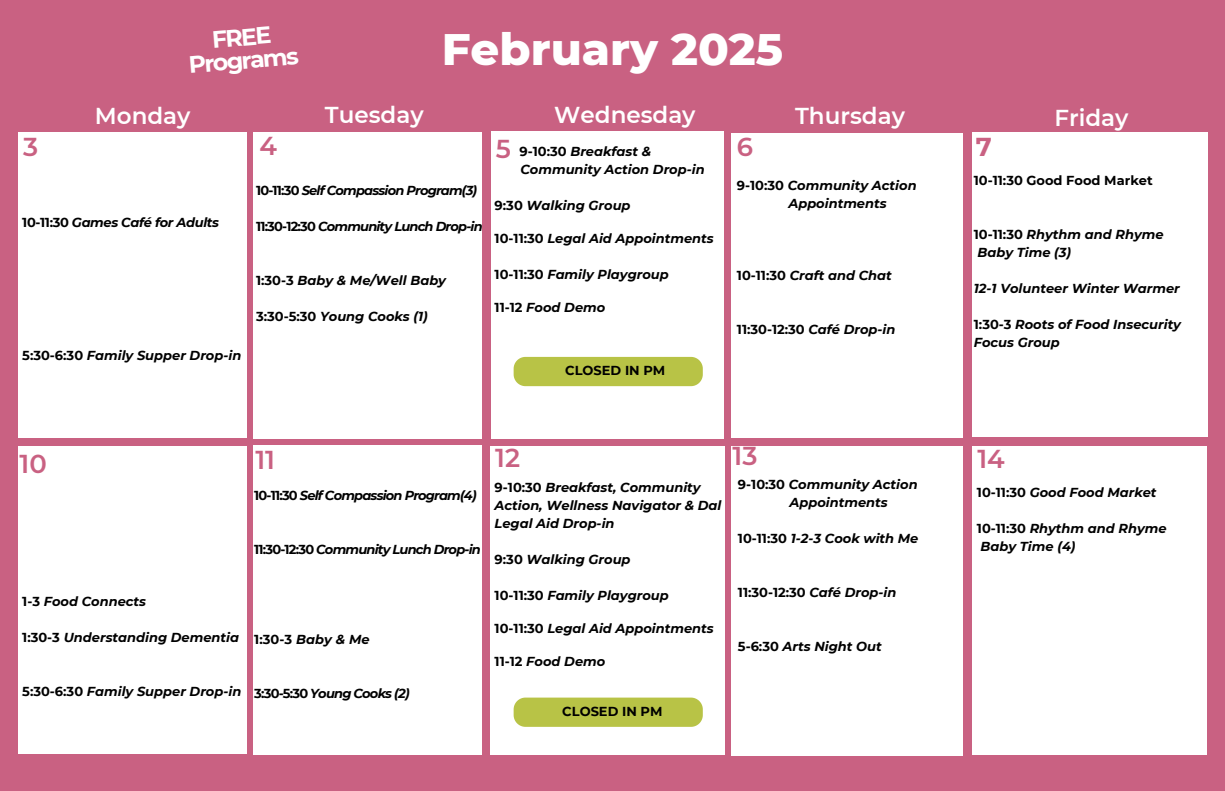
<style>
.page{position:relative;width:1225px;height:791px;background:#fff}
.page>*{position:absolute;margin:0;border:0;box-sizing:border-box;transform-origin:0 0}
.t1{font:800 45px "Montserrat";color:#fff}
.t2{font:600 25.9px "Montserrat";color:#c96182}
.t3{font:700 25.9px "Montserrat";color:#c96182}
.t4{font:700 23.7px/22.7px "Montserrat";color:#fff;text-align:center}
.t5{font:600 23px "Montserrat";color:#fff}
.t6{font:italic 600 14.6px "Montserrat";color:#000}
.t7{font:italic 700 13px/18px "Montserrat";color:#000}
.t8{font:italic 700 13px "Montserrat";letter-spacing:-.06em;color:#000}
.t9{font:700 13px "Montserrat";color:#000}
.t10{font:italic 700 13px "Montserrat";letter-spacing:-.025em;color:#000}
.s1{font-style:normal}
.s2{font-weight:700;font-style:normal}
.s3{font-style:italic}
</style>
<div class="page">
<div style="left:0;top:0;width:1225px;height:790px;background:#c96182"></div>
<div style="left:18px;top:446px;width:229px;height:308px;background:#fff"></div>
<div style="left:491px;top:132px;width:232px;height:306px;background:#fff"></div>
<div style="left:254px;top:445px;width:228px;height:309px;background:#fff"></div>
<div style="left:491px;top:446px;width:234px;height:309px;background:#fff"></div>
<div style="left:732px;top:446px;width:231px;height:309px;background:#fff"></div>
<div style="left:972px;top:446px;width:235px;height:309px;background:#fff"></div>
<div style="left:732px;top:133px;width:231px;height:304px;background:#fff"></div>
<div style="left:972px;top:133px;width:235px;height:304px;background:#fff"></div>
<div style="left:18px;top:132px;width:229px;height:305px;background:#fff"></div>
<div style="left:514px;top:697px;width:188px;height:29px;background:#b8c346"></div>
<div style="left:254px;top:132px;width:228px;height:306px;background:#fff"></div>
<div style="left:514px;top:357px;width:188px;height:29px;background:#b8c346"></div>
<p class="t4" style="left:186px;top:31px;width:112px;rotate:-5deg">FREE<br>Programs</p>
<h5 class="t1" style="left:442px;top:21px;width:343px">February 2025</h5>
<h5 class="t5" style="left:95px;top:102px;width:97px">Monday</h5>
<h5 class="t5" style="left:554px;top:101px;width:143px">Wednesday</h5>
<h5 class="t5" style="left:795px;top:102px;width:111px">Thursday</h5>
<h5 class="t5" style="left:1054px;top:104px;width:75px">Friday</h5>
<h2 class="t5" style="left:325px;top:101px;width:100px">Tuesday</h2>
<h5 class="t2" style="left:23px;top:130px;width:17px">3</h5>
<h5 class="t10" style="left:22px;top:214px;width:198px"><span class="s1">10-11:30</span> Games Café for Adults</h5>
<h5 class="t7" style="left:22px;top:346px;width:221px"><span class="s1">5:30-6:30</span> Family Supper Drop-in</h5>
<p class="t2" style="left:260px;top:130px;width:19px">4</p>
<p class="t2" style="left:496px;top:133px;width:17px">5</p>
<h4 class="t2" style="left:737px;top:130px;width:18px">6</h4>
<h5 class="t3" style="left:976px;top:130px;width:18px">7</h5>
<h5 class="t9" style="left:974px;top:172px;width:180px">10-11:30 Good Food Market</h5>
<h5 class="t7" style="left:519px;top:142px;width:187px"><span class="s1">9-10:30</span> Breakfast &amp;<br>Community Action Drop-in</h5>
<h2 class="t7" style="left:495px;top:196px;width:137px"><span class="s1">9:30</span> Walking Group</h2>
<p class="t7" style="left:495px;top:229px;width:221px"><span class="s1">10-11:30</span> Legal Aid Appointments</p>
<h3 class="t7" style="left:495px;top:265px;width:176px"><span class="s1">10-11:30</span> Family Playgroup</h3>
<h5 class="t7" style="left:495px;top:298px;width:112px"><span class="s1">11-12</span> Food Demo</h5>
<h2 class="t6" style="left:986px;top:171px;width:149px"><span class="s2">1:30-3</span> Meal Pick-Up</h2>
<h2 class="t7" style="left:788px;top:176px;width:130px;text-indent:-51px"><span class="s1">9-10:30</span> Community Action<br>Appointments</h2>
<p class="t8" style="left:256px;top:183px;width:223px"><span class="s1">10-11:30</span> Self Compassion Program(3)</p>
<h5 class="t8" style="left:256px;top:219px;width:228px"><span class="s1">11:30-12:30</span> Community Lunch Drop-in</h5>
<h5 class="t7" style="left:974px;top:225px;width:191px"><span class="s1">10-11:30</span> Rhythm and Rhyme<br>Baby Time (3)</h5>
<h5 class="t7" style="left:974px;top:279px;width:207px">12-1 Volunteer Winter Warmer</h5>
<h5 class="t7" style="left:974px;top:315px;width:209px"><span class="s1">1:30-3</span> Roots of Food Insecurity<br>Focus Group</h5>
<p class="t7" style="left:737px;top:266px;width:156px"><span class="s1">10-11:30</span> Craft and Chat</p>
<h5 class="t7" style="left:256px;top:272px;width:191px"><span class="s1">1:30-3</span> Baby &amp; Me/Well Baby</h5>
<h5 class="t7" style="left:256px;top:308px;width:173px"><span class="s1">3:30-5:30</span> Young Cooks (1)</h5>
<h5 class="t9" style="left:737px;top:321px;width:160px">11:30-12:30 <span class="s3">Café Drop-in</span></h5>
<h5 class="t9" style="left:565px;top:362px;width:102px">CLOSED IN PM</h5>
<h2 class="t2" style="left:20px;top:447px;width:29px">10</h2>
<h1 class="t2" style="left:255px;top:444px;width:21px">11</h1>
<h5 class="t8" style="left:254px;top:487px;width:224px"><span class="s1">10-11:30</span> Self Compassion Program(4)</h5>
<p class="t8" style="left:254px;top:541px;width:228px"><span class="s1">11:30-12:30</span> Community Lunch Drop-in</p>
<h2 class="t7" style="left:22px;top:592px;width:125px"><span class="s1">1-3</span> Food Connects</h2>
<p class="t7" style="left:22px;top:628px;width:218px"><span class="s1">1:30-3</span> Understanding Dementia</p>
<h5 class="t7" style="left:254px;top:630px;width:117px"><span class="s1">1:30-3</span> Baby &amp; Me</h5>
<p class="t7" style="left:22px;top:682px;width:221px"><span class="s1">5:30-6:30</span> Family Supper Drop-in</p>
<h5 class="t8" style="left:254px;top:685px;width:157px"><span class="s1">3:30-5:30</span> Young Cooks (2)</h5>
<h5 class="t2" style="left:495px;top:442px;width:26px">12</h5>
<p class="t2" style="left:732px;top:440px;width:26px">13</p>
<h5 class="t2" style="left:977px;top:442px;width:29px">14</h5>
<h4 class="t7" style="left:495px;top:478px;width:228px"><span class="s1">9-10:30</span> Breakfast, Community<br>Action, Wellness Navigator &amp; Dal<br>Legal Aid Drop-in</h4>
<h5 class="t7" style="left:495px;top:550px;width:137px"><span class="s1">9:30</span> Walking Group</h5>
<h5 class="t7" style="left:495px;top:586px;width:176px"><span class="s1">10-11:30</span> Family Playgroup</h5>
<h5 class="t7" style="left:495px;top:619px;width:221px"><span class="s1">10-11:30</span> Legal Aid Appointments</h5>
<h5 class="t7" style="left:495px;top:652px;width:112px"><span class="s1">11-12</span> Food Demo</h5>
<h5 class="t7" style="left:789px;top:475px;width:130px;text-indent:-51px"><span class="s1">9-10:30</span> Community Action<br>Appointments</h5>
<p class="t7" style="left:738px;top:529px;width:182px"><span class="s1">10-11:30</span> 1-2-3 Cook with Me</p>
<h5 class="t9" style="left:738px;top:584px;width:160px">11:30-12:30 <span class="s3">Café Drop-in</span></h5>
<h5 class="t7" style="left:738px;top:637px;width:145px"><span class="s1">5-6:30</span> Arts Night Out</h5>
<h5 class="t9" style="left:562px;top:703px;width:102px">CLOSED IN PM</h5>
<h5 class="t7" style="left:977px;top:483px;width:181px"><span class="s1">10-11:30</span> Good Food Market</h5>
<p class="t7" style="left:977px;top:519px;width:191px"><span class="s1">10-11:30</span> Rhythm and Rhyme<br>Baby Time (4)</p>
</div>
